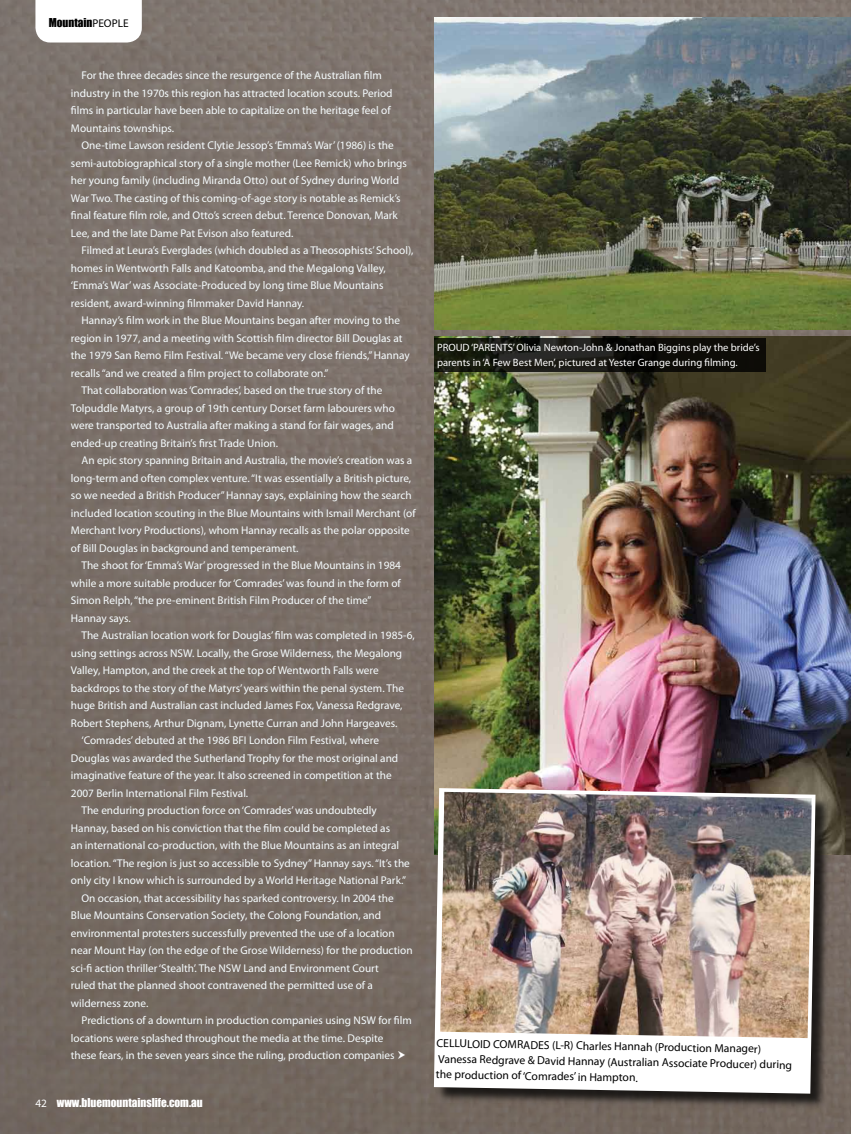
<style>
.page{position:relative;width:851px;height:1134px;background:#fff}
.page>*{position:absolute;margin:0;border:0;box-sizing:border-box;transform-origin:0 0}
.t1{font:11.62px/15.5px "Myriad Pro";color:#000}
.t2{font:11.25px/17.5px "Myriad Pro";color:#f6fcfe}
.t3{font:11.25px "Impact";color:#fff}
.t4{font:11.25px "Impact";color:#000}
.t5{font:10.62px/15px "Myriad Pro";color:#fff}
.s1{font-family:"Myriad Pro"}
</style>
<div class="page">
<img style="left:0;top:0;width:850px;height:1134px">
<img style="left:434px;top:18px;width:416px;height:312px">
<img style="left:434px;top:337px;width:416px;height:517px">
<svg style="left:35px;top:0;width:107px;height:43px"></svg>
<svg style="left:434px;top:338px;width:331px;height:33px;background:#13140e"></svg>
<div style="left:435px;top:789px;width:397px;height:321px;background:#000;opacity:.75"></div>
<svg style="left:434px;top:788px;width:381px;height:306px"></svg>
<img style="left:440px;top:792px;width:371px;height:246px">
<svg style="left:398px;top:1051px;width:7px;height:8px"></svg>
<p class="t4" style="left:49px;top:13px;width:81px">Mountain<span class="s1">PEOPLE</span></p>
<p class="t2" style="left:71px;top:67px;width:323px;text-indent:11px">For the three decades since the resurgence of the Australian film industry in the 1970s this region has attracted location scouts. Period films in particular have been able to capitalize on the heritage feel of Mountains townships.</p>
<p class="t2" style="left:71px;top:137px;width:337px;text-indent:11px">One-time Lawson resident Clytie Jessop’s ‘Emma’s War’ (1986) is the semi-autobiographical story of a single mother (Lee Remick) who brings her young family (including Miranda Otto) out of Sydney during World War Two. The casting of this coming-of-age story is notable as Remick’s final feature film role, and Otto’s screen debut. Terence Donovan, Mark Lee, and the late Dame Pat Evison also featured.</p>
<p class="t2" style="left:71px;top:242px;width:344px;text-indent:11px">Filmed at Leura’s Everglades (which doubled as a Theosophists’ School), homes in Wentworth Falls and Katoomba, and the Megalong Valley, ‘Emma’s War’ was Associate-Produced by long time Blue Mountains resident, award-winning filmmaker David Hannay.</p>
<p class="t2" style="left:81px;top:312px;width:320px">Hannay’s film work in the Blue Mountains began after moving to the</p>
<p class="t2" style="left:71px;top:329px;width:333px">region in 1977, and a meeting with Scottish film director Bill Douglas at</p>
<p class="t2" style="left:71px;top:347px;width:340px">the 1979 San Remo Film Festival. “We became very close friends,” Hannay</p>
<p class="t2" style="left:71px;top:364px;width:259px">recalls “and we created a film project to collaborate on.”</p>
<p class="t2" style="left:81px;top:382px;width:302px">That collaboration was ‘Comrades’, based on the true story of the</p>
<p class="t2" style="left:71px;top:399px;width:325px">Tolpuddle Matyrs, a group of 19th century Dorset farm labourers who</p>
<p class="t2" style="left:71px;top:417px;width:324px">were transported to Australia after making a stand for fair wages, and</p>
<p class="t2" style="left:71px;top:434px;width:209px">ended-up creating Britain’s first Trade Union.</p>
<p class="t2" style="left:81px;top:452px;width:332px">An epic story spanning Britain and Australia, the movie’s creation was a</p>
<p class="t2" style="left:71px;top:469px;width:342px">long-term and often complex venture. “It was essentially a British picture,</p>
<p class="t2" style="left:71px;top:487px;width:342px">so we needed a British Producer” Hannay says, explaining how the search</p>
<p class="t2" style="left:71px;top:504px;width:346px">included location scouting in the Blue Mountains with Ismail Merchant (of</p>
<p class="t2" style="left:71px;top:522px;width:340px">Merchant Ivory Productions), whom Hannay recalls as the polar opposite</p>
<p class="t2" style="left:71px;top:539px;width:229px">of Bill Douglas in background and temperament.</p>
<p class="t2" style="left:81px;top:557px;width:321px">The shoot for ‘Emma’s War’ progressed in the Blue Mountains in 1984</p>
<p class="t2" style="left:71px;top:574px;width:331px">while a more suitable producer for ‘Comrades’ was found in the form of</p>
<p class="t2" style="left:71px;top:592px;width:302px">Simon Relph, “the pre-eminent British Film Producer of the time”</p>
<p class="t2" style="left:71px;top:609px;width:61px">Hannay says.</p>
<p class="t2" style="left:81px;top:627px;width:335px">The Australian location work for Douglas’ film was completed in 1985-6,</p>
<p class="t2" style="left:71px;top:644px;width:333px">using settings across NSW. Locally, the Grose Wilderness, the Megalong</p>
<p class="t2" style="left:71px;top:662px;width:309px">Valley, Hampton, and the creek at the top of Wentworth Falls were</p>
<p class="t2" style="left:71px;top:679px;width:334px">backdrops to the story of the Matyrs’ years within the penal system. The</p>
<p class="t2" style="left:71px;top:697px;width:333px">huge British and Australian cast included James Fox, Vanessa Redgrave,</p>
<p class="t2" style="left:71px;top:714px;width:328px">Robert Stephens, Arthur Dignam, Lynette Curran and John Hargeaves.</p>
<p class="t2" style="left:81px;top:732px;width:299px">‘Comrades’ debuted at the 1986 BFI London Film Festival, where</p>
<p class="t2" style="left:71px;top:749px;width:329px">Douglas was awarded the Sutherland Trophy for the most original and</p>
<p class="t2" style="left:71px;top:767px;width:322px">imaginative feature of the year. It also screened in competition at the</p>
<p class="t2" style="left:71px;top:784px;width:179px">2007 Berlin International Film Festival.</p>
<p class="t2" style="left:81px;top:802px;width:297px">The enduring production force on ‘Comrades’ was undoubtedly</p>
<p class="t2" style="left:71px;top:819px;width:320px">Hannay, based on his conviction that the film could be completed as</p>
<p class="t2" style="left:71px;top:837px;width:330px">an international co-production, with the Blue Mountains as an integral</p>
<p class="t2" style="left:71px;top:854px;width:340px">location. “The region is just so accessible to Sydney” Hannay says. “It’s the</p>
<p class="t2" style="left:71px;top:872px;width:337px">only city I know which is surrounded by a World Heritage National Park.”</p>
<p class="t2" style="left:81px;top:889px;width:314px">On occasion, that accessibility has sparked controversy. In 2004 the</p>
<p class="t2" style="left:71px;top:907px;width:312px">Blue Mountains Conservation Society, the Colong Foundation, and</p>
<p class="t2" style="left:71px;top:924px;width:325px">environmental protesters successfully prevented the use of a location</p>
<p class="t2" style="left:71px;top:942px;width:343px">near Mount Hay (on the edge of the Grose Wilderness) for the production</p>
<p class="t2" style="left:71px;top:959px;width:309px">sci-fi action thriller ‘Stealth’. The NSW Land and Environment Court</p>
<p class="t2" style="left:71px;top:977px;width:303px">ruled that the planned shoot contravened the permitted use of a</p>
<p class="t2" style="left:71px;top:994px;width:79px">wilderness zone.</p>
<p class="t2" style="left:81px;top:1012px;width:331px">Predictions of a downturn in production companies using NSW for film</p>
<p class="t2" style="left:71px;top:1029px;width:314px">locations were splashed throughout the media at the time. Despite</p>
<p class="t2" style="left:71px;top:1047px;width:325px">these fears, in the seven years since the ruling, production companies</p>
<p class="t3" style="left:35px;top:1094px;width:169px"><span class="s1">42</span> www.bluemountainslife.com.au</p>
<p class="t5" style="left:437px;top:340px;width:324px">PROUD ‘PARENTS’ Olivia Newton-John &amp; Jonathan Biggins play the bride’s parents in ‘A Few Best Men’, pictured at Yester Grange during filming.</p>
<p class="t1" style="left:436px;top:1035px;width:357px;rotate:1deg">CELLULOID COMRADES (L-R) Charles Hannah (Production Manager)<br>Vanessa Redgrave &amp; David Hannay (Australian Associate Producer) during the production of ‘Comrades’ in Hampton.</p>
</div>
